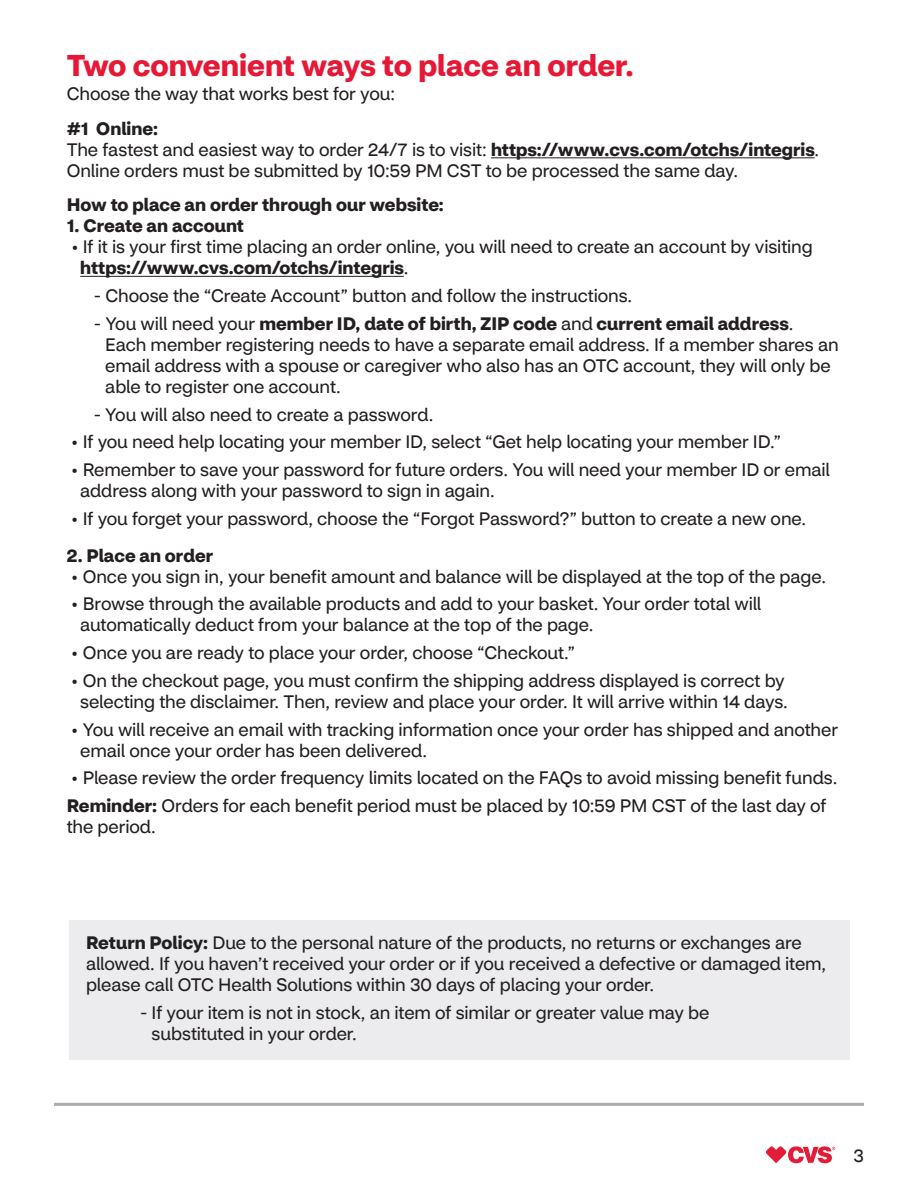
<style>
.page{position:relative;width:918px;height:1188px;background:#fff}
.page>*{position:absolute;margin:0;border:0;box-sizing:border-box;transform-origin:0 0}
.t1{font:700 30px "CVS Health Sans";letter-spacing:-.005em;color:#e51836}
.t2{font:18px/21px "CVS Health Sans";letter-spacing:-.005em;color:#231f20}
.t3{font:700 18px "CVS Health Sans";color:#231f20}
.s1{font-weight:700}
</style>
<div class="page">
<div style="left:69px;top:921px;width:781px;height:139px;background:#ececee"></div>
<hr style="left:54px;top:1103px;width:810px;height:3px;background:#aaabaf">
<hr style="left:491px;top:157px;width:324px;height:1px;background:#231f20">
<hr style="left:80px;top:276px;width:324px;height:1px;background:#231f20">
<svg style="left:766px;top:1146px;width:69px;height:17px"></svg>
<h2 class="t1" style="left:67px;top:47px;width:568px">Two convenient ways to place an order.</h2>
<p class="t2" style="left:67px;top:83px;width:330px">Choose the way that works best for you:</p>
<h3 class="t3" style="left:67px;top:117px;width:93px">#1 Online:</h3>
<p class="t2" style="left:67px;top:139px;width:754px">The fastest and easiest way to order 24/7 is to visit: <span class="s1">https://www.cvs.com/otchs/integris</span>.<br>Online orders must be submitted by 10:59 PM CST to be processed the same day.</p>
<h4 class="t3" style="left:67px;top:194px;width:379px">How to place an order through our website:</h4>
<p class="t3" style="left:67px;top:215px;width:179px">1. Create an account</p>
<p class="t2" style="left:80px;top:236px;width:734px;text-indent:-9px">• If it is your first time placing an order online, you will need to create an account by visiting <span class="s1">https://www.cvs.com/otchs/integris</span>.</p>
<p class="t2" style="left:94px;top:285px;width:540px">- Choose the “Create Account” button and follow the instructions.</p>
<p class="t2" style="left:105px;top:313px;width:735px;text-indent:-12px">- You will need your <span class="s1">member ID, date of birth, ZIP code</span> and <span class="s1">current email address</span>.<br>Each member registering needs to have a separate email address. If a member shares an email address with a spouse or caregiver who also has an OTC account, they will only be able to register one account.</p>
<p class="t2" style="left:94px;top:404px;width:341px">- You will also need to create a password.</p>
<p class="t2" style="left:71px;top:432px;width:711px">• If you need help locating your member ID, select “Get help locating your member ID.”</p>
<p class="t2" style="left:80px;top:459px;width:751px;text-indent:-9px">• Remember to save your password for future orders. You will need your member ID or email address along with your password to sign in again.</p>
<p class="t2" style="left:71px;top:508px;width:736px">• If you forget your password, choose the “Forgot Password?” button to create a new one.</p>
<p class="t3" style="left:67px;top:544px;width:148px">2. Place an order</p>
<p class="t2" style="left:71px;top:566px;width:756px">• Once you sign in, your benefit amount and balance will be displayed at the top of the page.</p>
<p class="t2" style="left:80px;top:594px;width:683px;text-indent:-9px">• Browse through the available products and add to your basket. Your order total will automatically deduct from your balance at the top of the page.</p>
<p class="t2" style="left:71px;top:642px;width:505px">• Once you are ready to place your order, choose “Checkout.”</p>
<p class="t2" style="left:71px;top:670px;width:718px;text-align:center">• On the checkout page, you must confirm the shipping address displayed is correct by selecting the disclaimer. Then, review and place your order. It will arrive within 14 days.</p>
<p class="t2" style="left:80px;top:719px;width:759px;text-indent:-9px">• You will receive an email with tracking information once your order has shipped and another email once your order has been delivered.</p>
<p class="t2" style="left:71px;top:768px;width:768px">• Please review the order frequency limits located on the FAQs to avoid missing benefit funds.</p>
<p class="t2" style="left:67px;top:795px;width:761px"><span class="s1">Reminder:</span> Orders for each benefit period must be placed by 10:59 PM CST of the last day of the period.</p>
<p class="t2" style="left:86px;top:932px;width:742px"><span class="s1">Return Policy:</span> Due to the personal nature of the products, no returns or exchanges are allowed. If you haven’t received your order or if you received a defective or damaged item, please call OTC Health Solutions within 30 days of placing your order.</p>
<p class="t2" style="left:152px;top:1002px;width:559px;text-indent:-12px">- If your item is not in stock, an item of similar or greater value may be substituted in your order.</p>
<p class="t2" style="left:854px;top:1145px;width:12px">3</p>
</div>
